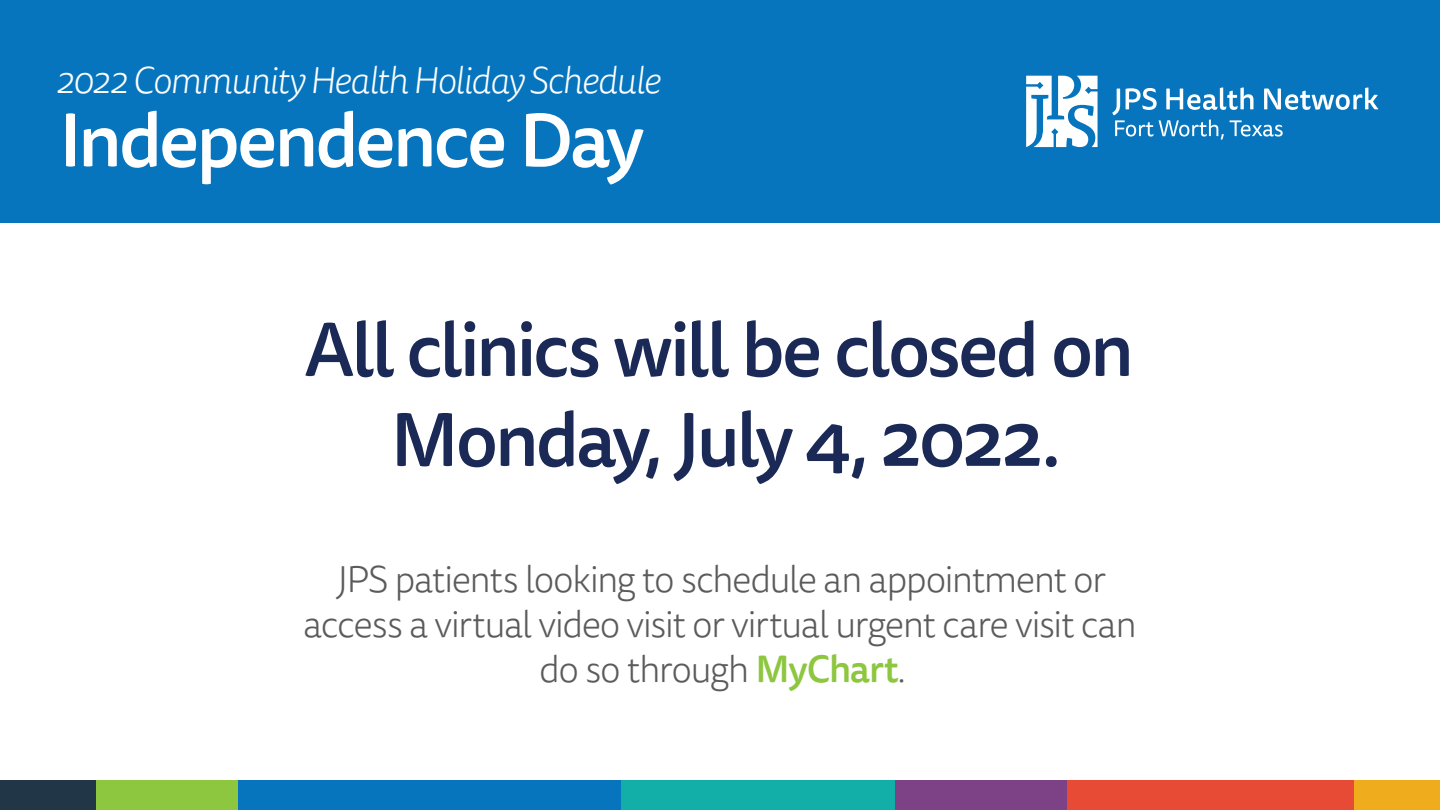
<style>
.page{position:relative;width:1440px;height:810px;background:#fff}
.page>*{position:absolute;margin:0;border:0;box-sizing:border-box;transform-origin:0 0}
.t1{font:500 75px/90px "Tisa Sans OT";letter-spacing:-.045em;color:#1a2956;text-align:center}
.t2{font:500 75px "Tisa Sans OT";letter-spacing:-.045em;color:#fff}
.t3{font:300 37.5px/45px "Tisa Sans OT";letter-spacing:-.045em;color:#5a5b5a;text-align:center}
.t4{font:italic 300 37.5px "Tisa Sans OT";letter-spacing:-.035em;color:#fff}
.s1{font-weight:500;color:#8dc63f}
</style>
<div class="page">
<div style="left:0;top:0;width:1440px;height:223px;background:#0775bd"></div>
<svg style="left:1026px;top:76px;width:72px;height:71px"></svg>
<svg style="left:1112px;top:88px;width:266px;height:52px"></svg>
<div style="left:0;top:780px;width:96px;height:30px;background:#213646"></div>
<div style="left:237px;top:780px;width:384px;height:30px;background:#0775bd"></div>
<div style="left:621px;top:780px;width:275px;height:30px;background:#12aea8"></div>
<div style="left:896px;top:780px;width:171px;height:30px;background:#7d4285"></div>
<div style="left:1067px;top:780px;width:288px;height:30px;background:#e74b36"></div>
<div style="left:1355px;top:780px;width:85px;height:30px;background:#efac1c"></div>
<div style="left:96px;top:780px;width:141px;height:30px;background:#8dc63f"></div>
<p class="t4" style="left:56px;top:58px;width:606px">2022 Community Health Holiday Schedule</p>
<h1 class="t2" style="left:59px;top:94px;width:587px">Independence Day</h1>
<h1 class="t1" style="left:304px;top:309px;width:832px">All clinics will be closed on<br>Monday, July 4, 2022.</h1>
<p class="t3" style="left:303px;top:558px;width:835px">JPS patients looking to schedule an appointment or access a virtual video visit or virtual urgent care visit can do so through <span class="s1">MyChart</span>.</p>
</div>
